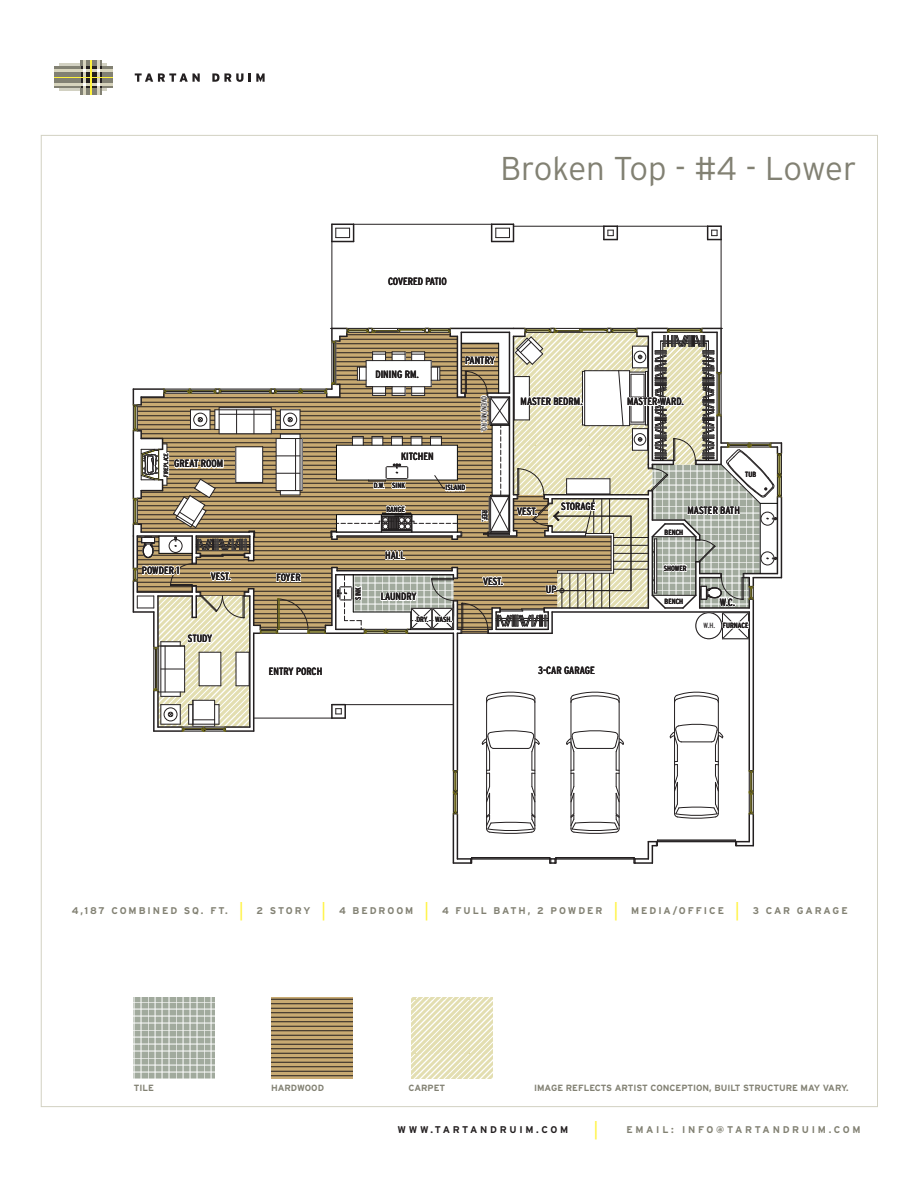
<style>
.page{position:relative;width:918px;height:1188px;background:#fff}
.page>*{position:absolute;margin:0;border:0;box-sizing:border-box;transform-origin:0 0}
.t1{font:300 33px "Interstate";letter-spacing:-.01em;color:#828173}
.t2{font:300 18.75px "Interstate";color:#fff33c}
.t3{font:condensed 10.5px "Interstate";color:#231f20}
.t4{font:condensed 10.5px "Interstate";color:#211e1e}
.t5{font:700 9.75px "Interstate";letter-spacing:.2em;color:#828173}
.t6{font:700 9.75px "Interstate";letter-spacing:.28em;color:#828173}
.t7{font:700 9.75px "Interstate";letter-spacing:.28em;color:#231f20}
.t8{font:700 9px "Interstate";color:#828173}
.t9{font:condensed 7.5px "Interstate";color:#231f20}
.t10{font:condensed 6px "Interstate";color:#231f20}
.s1{font-weight:300;font-size:18.75px;color:#fff33c}
</style>
<div class="page">
<svg style="left:59px;top:64px;width:21px;height:27px"></svg>
<div style="left:80px;top:88px;width:22px;height:6px;background:#828173"></div>
<div style="left:80px;top:60px;width:22px;height:7px;background:#828173"></div>
<div style="left:80px;top:67px;width:22px;height:21px;background:#231f20"></div>
<div style="left:54px;top:67px;width:26px;height:21px;background:#828173"></div>
<hr style="left:54px;top:83px;width:29px;height:3px;background:#d7d4bd">
<hr style="left:54px;top:69px;width:29px;height:3px;background:#d7d4bd">
<svg style="left:83px;top:60px;width:29px;height:34px"></svg>
<hr style="left:54px;top:77px;width:58px;height:1px;background:#fff33c">
<hr style="left:91px;top:60px;width:1px;height:34px;background:#fff33c">
<svg style="left:135px;top:73px;width:65px;height:9px"></svg>
<svg style="left:212px;top:73px;width:31px;height:9px"></svg>
<svg style="left:249px;top:73px;width:16px;height:9px"></svg>
<svg style="left:491px;top:224px;width:23px;height:18px"></svg>
<svg style="left:331px;top:224px;width:23px;height:18px"></svg>
<svg style="left:603px;top:225px;width:15px;height:15px"></svg>
<svg style="left:707px;top:225px;width:15px;height:15px"></svg>
<hr style="left:332px;top:242px;width:1px;height:86px;background:#231f20">
<hr style="left:354px;top:224px;width:138px;height:1px;background:#231f20">
<hr style="left:514px;top:226px;width:90px;height:1px;background:#231f20">
<hr style="left:617px;top:226px;width:91px;height:1px;background:#231f20">
<hr style="left:721px;top:240px;width:1px;height:88px;background:#231f20">
<div style="left:441px;top:277px;width:6px;height:9px;border:2px solid #fff;border-radius:50%"></div>
<svg style="left:441px;top:277px;width:5px;height:9px"></svg>
<svg style="left:133px;top:328px;width:649px;height:536px"></svg>
<svg style="left:134px;top:997px;width:81px;height:81px;background:#b6bdb3"></svg>
<svg style="left:271px;top:997px;width:81px;height:81px;background:#a38a5f"></svg>
<svg style="left:412px;top:997px;width:81px;height:81px;fill:#e3deb1"></svg>
<p class="t10" style="left:163px;top:477px;width:25px;rotate:-90deg">FIREPLACE</p>
<p class="t3" style="left:174px;top:458px;width:51px">GREAT ROOM</p>
<p class="t3" style="left:142px;top:564px;width:39px">POWDER 1</p>
<p class="t3" style="left:211px;top:570px;width:22px">VEST.</p>
<p class="t3" style="left:188px;top:633px;width:26px">STUDY</p>
<h1 class="t1" style="left:501px;top:150px;width:357px">Broken Top - #4 - Lower</h1>
<p class="t3" style="left:276px;top:572px;width:26px">FOYER</p>
<p class="t3" style="left:269px;top:666px;width:55px">ENTRY PORCH</p>
<p class="t3" style="left:388px;top:275px;width:60px">COVERED PATIO</p>
<p class="t9" style="left:354px;top:600px;width:14px;rotate:-90deg">SINK</p>
<p class="t3" style="left:375px;top:369px;width:45px">DINING RM.</p>
<p class="t3" style="left:401px;top:451px;width:34px">KITCHEN</p>
<p class="t3" style="left:465px;top:355px;width:31px">PANTRY</p>
<p class="t9" style="left:488px;top:396px;width:38px;rotate:90deg">OVEN/MICRO.</p>
<p class="t9" style="left:374px;top:481px;width:33px">D.W. SINK</p>
<p class="t9" style="left:446px;top:484px;width:21px">ISLAND</p>
<p class="t9" style="left:386px;top:505px;width:20px">RANGE</p>
<p class="t3" style="left:385px;top:549px;width:21px">HALL</p>
<p class="t3" style="left:381px;top:591px;width:38px">LAUNDRY</p>
<p class="t9" style="left:416px;top:615px;width:37px">DRY. WASH.</p>
<p class="t9" style="left:489px;top:510px;width:13px;rotate:90deg">REF.</p>
<p class="t3" style="left:483px;top:575px;width:22px">VEST.</p>
<p class="t3" style="left:521px;top:395px;width:64px">MASTER BEDRM.</p>
<p class="t3" style="left:627px;top:396px;width:58px">MASTER WARD.</p>
<p class="t9" style="left:745px;top:471px;width:12px">TUB</p>
<p class="t4" style="left:517px;top:506px;width:22px">VEST.</p>
<p class="t3" style="left:561px;top:501px;width:36px">STORAGE</p>
<p class="t3" style="left:546px;top:584px;width:12px">UP</p>
<p class="t3" style="left:688px;top:505px;width:54px">MASTER BATH</p>
<p class="t9" style="left:665px;top:528px;width:20px">BENCH</p>
<p class="t9" style="left:664px;top:564px;width:24px">SHOWER</p>
<p class="t9" style="left:665px;top:597px;width:20px">BENCH</p>
<p class="t3" style="left:720px;top:596px;width:17px">W.C.</p>
<p class="t9" style="left:704px;top:621px;width:46px">W.H. FURNACE</p>
<p class="t3" style="left:538px;top:664px;width:58px">3-CAR GARAGE</p>
<p class="t5" style="left:72px;top:905px;width:777px">4,187 COMBINED SQ. FT. <span class="s1">|</span> 2 STORY <span class="s1">|</span> 4 BEDROOM <span class="s1">|</span> 4 FULL BATH, 2 POWDER <span class="s1">|</span> MEDIA/OFFICE <span class="s1">|</span> 3 CAR GARAGE</p>
<p class="t8" style="left:134px;top:1083px;width:22px">TILE</p>
<p class="t8" style="left:271px;top:1083px;width:55px">HARDWOOD</p>
<p class="t8" style="left:409px;top:1083px;width:38px">CARPET</p>
<p class="t8" style="left:534px;top:1083px;width:316px">IMAGE REFLECTS ARTIST CONCEPTION, BUILT STRUCTURE MAY VARY.</p>
<p class="t7" style="left:397px;top:1124px;width:172px">WWW.TARTANDRUIM.COM</p>
<h2 class="t2" style="left:593px;top:1119px;width:7px">|</h2>
<p class="t6" style="left:626px;top:1124px;width:236px">EMAIL: INFO@TARTANDRUIM.COM</p>
</div>
